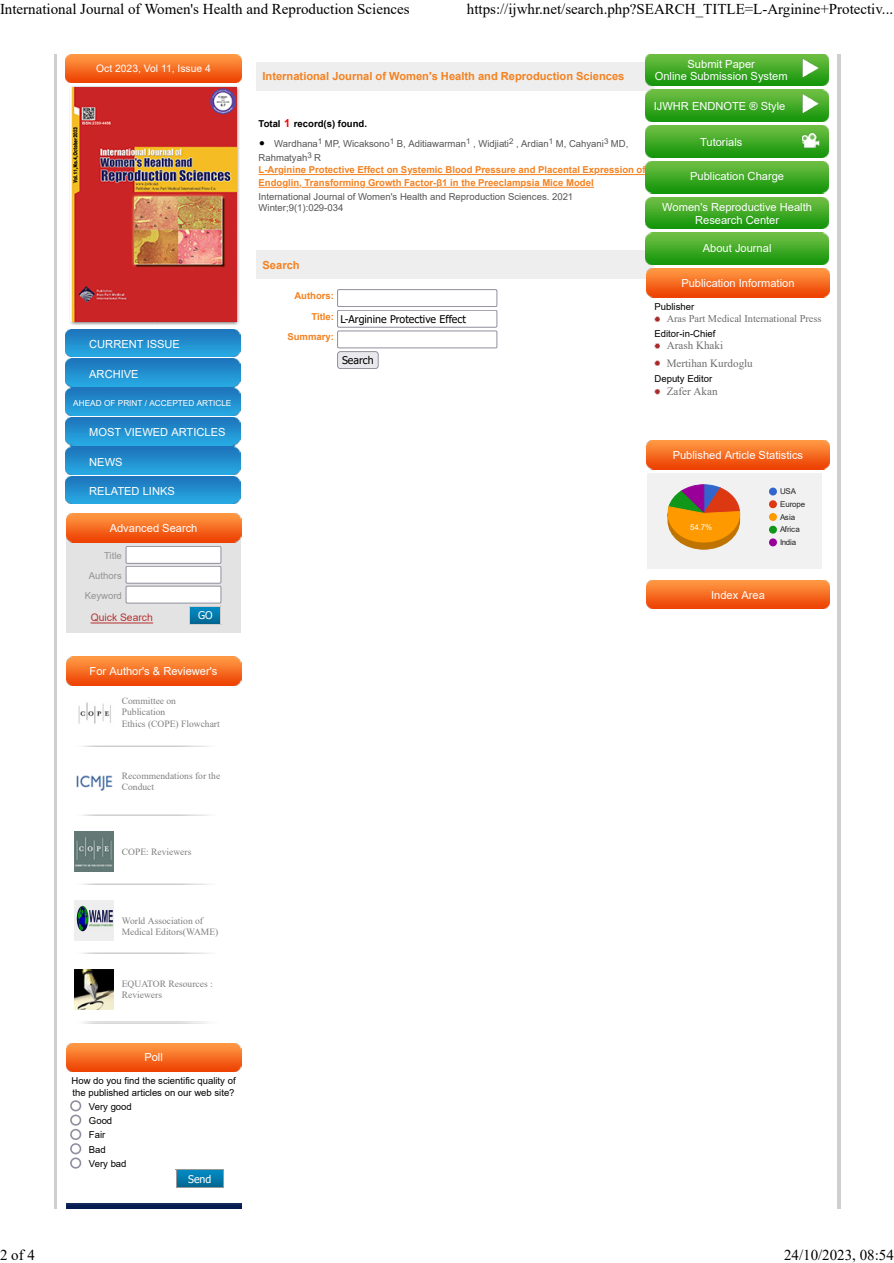
<style>
.page{position:relative;width:894px;height:1263px;background:#fff}
.page>*{position:absolute;margin:0;border:0;box-sizing:border-box;transform-origin:0 0}
.t1{font:15px "Times New Roman";color:#000}
.t2{font:11.1px/12.8px "Arial";color:#fff;text-align:center}
.t3{font:700 11.1px "Arial";color:#f48221}
.t4{font:11.1px/17.2px "Times New Roman";color:#6d6d6d}
.t5{font:10.65px "Tahoma";color:#000}
.t6{font:10.65px "Tahoma";color:#fff}
.t7{font:10.35px "Times New Roman";color:#6d6d6d}
.t8{font:10.35px "Arial";color:#fff}
.t9{font:10.35px "Arial";color:#b53232}
.t10{font:9.6px/13.8px "Arial";color:#555}
.t11{font:700 9.6px/12.8px "Arial";color:#f48221}
.t12{font:9.6px/11.1px "Times New Roman";color:#7e7f80}
.t13{font:9.6px/14.2px "Arial";color:#000}
.t14{font:700 9.6px "Arial";color:#000}
.t15{font:9.6px/20px "Arial";color:#939393;text-align:right}
.t16{font:8.25px "Arial";color:#fff}
.t17{font:7.95px/12.8px "Arial";letter-spacing:-.02em;color:#222}
.t18{font:7.95px "Arial";color:#fff}
.s1{font-size:11.1px;color:#f00}
.s2{color:#000}
</style>
<div class="page">
<img style="left:65px;top:54px;width:177px;height:29px">
<img style="left:69px;top:86px;width:171px;height:239px">
<img style="left:71px;top:87px;width:165px;height:234px">
<img style="left:65px;top:329px;width:175px;height:28px">
<img style="left:65px;top:359px;width:175px;height:27px">
<img style="left:65px;top:388px;width:175px;height:57px">
<img style="left:65px;top:447px;width:175px;height:57px">
<div style="left:66px;top:521px;width:175px;height:112px;background:#e3e3e3"></div>
<img style="left:66px;top:514px;width:175px;height:28px">
<div style="left:126px;top:546px;width:95px;height:17px;background:#fff"></div>
<div style="left:126px;top:546px;width:95px;height:18px;border:1px solid #8f8f9d"></div>
<div style="left:126px;top:566px;width:95px;height:17px;background:#fff"></div>
<div style="left:126px;top:566px;width:95px;height:17px;border:1px solid #8f8f9d"></div>
<div style="left:126px;top:586px;width:95px;height:17px;background:#fff"></div>
<div style="left:126px;top:586px;width:95px;height:17px;border:1px solid #8f8f9d"></div>
<hr style="left:91px;top:623px;width:62px;height:1px;background:#b53232">
<svg style="left:190px;top:607px;width:31px;height:17px"></svg>
<hr style="left:189px;top:606px;width:32px;height:1px;background:#ccc">
<hr style="left:190px;top:624px;width:31px;height:1px;background:#ccc">
<svg style="left:189px;top:607px;width:1px;height:17px"></svg>
<img style="left:66px;top:657px;width:175px;height:28px">
<img style="left:78px;top:702px;width:33px;height:22px">
<img style="left:76px;top:775px;width:37px;height:16px">
<img style="left:74px;top:832px;width:40px;height:39px">
<img style="left:74px;top:901px;width:40px;height:39px">
<img style="left:74px;top:970px;width:40px;height:40px">
<img style="left:66px;top:1043px;width:175px;height:29px">
<div style="left:70px;top:1100px;width:11px;height:11px;border:2px solid #8f8f9d;border-radius:50%"></div>
<div style="left:70px;top:1115px;width:11px;height:11px;border:2px solid #8f8f9d;border-radius:50%"></div>
<div style="left:70px;top:1129px;width:11px;height:11px;border:2px solid #8f8f9d;border-radius:50%"></div>
<div style="left:70px;top:1143px;width:11px;height:11px;border:2px solid #8f8f9d;border-radius:50%"></div>
<div style="left:70px;top:1158px;width:11px;height:11px;border:2px solid #8f8f9d;border-radius:50%"></div>
<svg style="left:177px;top:1170px;width:46px;height:17px"></svg>
<hr style="left:176px;top:1169px;width:47px;height:1px;background:#999">
<svg style="left:223px;top:1169px;width:1px;height:18px"></svg>
<hr style="left:176px;top:1187px;width:48px;height:1px;background:#999">
<svg style="left:176px;top:1170px;width:1px;height:17px"></svg>
<img style="left:66px;top:1204px;width:175px;height:5px">
<div style="left:256px;top:62px;width:398px;height:29px;background:#eee"></div>
<div style="left:256px;top:250px;width:398px;height:29px;background:#eee"></div>
<svg style="left:259px;top:174px;width:19px;height:1px"></svg>
<hr style="left:284px;top:174px;width:123px;height:1px;background:#f48221">
<hr style="left:411px;top:174px;width:184px;height:1px;background:#f48221">
<hr style="left:597px;top:174px;width:49px;height:1px;background:#f48221">
<svg style="left:259px;top:187px;width:23px;height:1px"></svg>
<hr style="left:302px;top:187px;width:58px;height:1px;background:#f48221">
<hr style="left:366px;top:187px;width:71px;height:1px;background:#f48221">
<hr style="left:439px;top:187px;width:82px;height:1px;background:#f48221">
<hr style="left:524px;top:187px;width:70px;height:1px;background:#f48221">
<div style="left:337px;top:289px;width:160px;height:18px;border:1px solid #8f8f9d"></div>
<div style="left:337px;top:310px;width:160px;height:18px;border:1px solid #8f8f9d"></div>
<div style="left:337px;top:331px;width:160px;height:17px;border:1px solid #8f8f9d"></div>
<div style="left:338px;top:352px;width:40px;height:17px;background:#e9e9ed;border-radius:3px"></div>
<div style="left:337px;top:351px;width:41px;height:18px;border:1px solid #8f8f9d;border-radius:3px"></div>
<img style="left:646px;top:54px;width:183px;height:32px">
<img style="left:646px;top:90px;width:183px;height:32px">
<img style="left:646px;top:126px;width:183px;height:31px">
<img style="left:646px;top:161px;width:183px;height:32px">
<img style="left:646px;top:197px;width:183px;height:32px">
<img style="left:646px;top:233px;width:183px;height:32px">
<img style="left:800px;top:58px;width:21px;height:21px">
<img style="left:800px;top:94px;width:21px;height:20px">
<img style="left:800px;top:130px;width:21px;height:20px">
<img style="left:647px;top:269px;width:182px;height:28px">
<svg style="left:655px;top:316px;width:5px;height:6px"></svg>
<svg style="left:655px;top:343px;width:5px;height:6px"></svg>
<svg style="left:655px;top:360px;width:5px;height:6px"></svg>
<svg style="left:655px;top:389px;width:5px;height:6px"></svg>
<img style="left:647px;top:440px;width:182px;height:29px">
<img style="left:647px;top:580px;width:182px;height:29px">
<div style="left:647px;top:473px;width:174px;height:95px;background:#f1f1f1"></div>
<div style="left:769px;top:488px;width:8px;height:8px;background:#36c;border-radius:50%"></div>
<div style="left:769px;top:500px;width:8px;height:8px;background:#dc3912;border-radius:50%"></div>
<div style="left:769px;top:513px;width:8px;height:8px;background:#f90;border-radius:50%"></div>
<div style="left:769px;top:526px;width:8px;height:8px;background:#109618;border-radius:50%"></div>
<div style="left:769px;top:538px;width:8px;height:8px;background:#909;border-radius:50%"></div>
<svg style="left:667px;top:484px;width:73px;height:66px"></svg>
<h1 class="t1" style="left:0;top:0;width:411px">International Journal of Women's Health and Reproduction Sciences</h1>
<h1 class="t1" style="left:467px;top:0;width:428px">https://ijwhr.net/search.php?SEARCH_TITLE=L-Arginine+Protectiv...</h1>
<p class="t8" style="left:96px;top:63px;width:116px">Oct 2023, Vol 11, Issue 4</p>
<p class="t2" style="left:89px;top:338px;width:92px">CURRENT ISSUE</p>
<p class="t2" style="left:89px;top:367px;width:51px">ARCHIVE</p>
<p class="t16" style="left:73px;top:398px;width:160px">AHEAD OF PRINT / ACCEPTED ARTICLE</p>
<p class="t2" style="left:89px;top:426px;width:138px">MOST VIEWED ARTICLES</p>
<p class="t2" style="left:89px;top:456px;width:35px">NEWS</p>
<p class="t2" style="left:89px;top:485px;width:87px">RELATED LINKS</p>
<p class="t2" style="left:110px;top:522px;width:89px">Advanced Search</p>
<p class="t15" style="left:85px;top:546px;width:39px">Title<br>Authors<br>Keyword</p>
<p class="t9" style="left:91px;top:612px;width:64px">Quick Search</p>
<p class="t6" style="left:198px;top:609px;width:16px">GO</p>
<p class="t2" style="left:90px;top:665px;width:129px">For Author's &amp; Reviewer's</p>
<p class="t12" style="left:122px;top:696px;width:99px">Committee on<br>Publication<br>Ethics (COPE) Flowchart</p>
<p class="t12" style="left:122px;top:770px;width:100px">Recommendations for the<br>Conduct</p>
<p class="t12" style="left:122px;top:846px;width:71px">COPE: Reviewers</p>
<p class="t3" style="left:263px;top:70px;width:363px">International Journal of Women's Health and Reproduction Sciences</p>
<p class="t14" style="left:259px;top:118px;width:110px">Total <span class="s1">1</span> record(s) found.</p>
<p class="t10" style="left:259px;top:137px;width:371px"><span class="s2">•</span> Wardhana<sup>1</sup> MP, Wicaksono<sup>1</sup> B, Aditiawarman<sup>1</sup> , Widjiati<sup>2</sup> , Ardian<sup>1</sup> M, Cahyani<sup>3</sup> MD,<br>Rahmatyah<sup>3</sup> R</p>
<p class="t11" style="left:259px;top:163px;width:389px">L-Arginine Protective Effect on Systemic Blood Pressure and Placental Expression of<br>Endoglin, Transforming Growth Factor-β1 in the Preeclampsia Mice Model</p>
<p class="t10" style="left:259px;top:191px;width:316px;line-height:11.1px">International Journal of Women's Health and Reproduction Sciences. 2021<br>Winter;9(1):029-034</p>
<p class="t3" style="left:263px;top:259px;width:39px">Search</p>
<p class="t11" style="left:294px;top:289px;width:41px">Authors:</p>
<p class="t5" style="left:312px;top:312px;width:156px"><sup>Title:</sup> L-Arginine Protective Effect</p>
<p class="t11" style="left:287px;top:331px;width:48px">Summary:</p>
<p class="t5" style="left:342px;top:354px;width:33px">Search</p>
<p class="t2" style="left:655px;top:57px;width:134px">Submit Paper<br>Online Submission System</p>
<p class="t2" style="left:654px;top:99px;width:133px">IJWHR ENDNOTE ® Style</p>
<p class="t2" style="left:700px;top:136px;width:44px">Tutorials</p>
<p class="t2" style="left:690px;top:170px;width:95px">Publication Charge</p>
<p class="t2" style="left:662px;top:201px;width:151px">Women's Reproductive Health<br>Research Center</p>
<p class="t2" style="left:703px;top:242px;width:70px">About Journal</p>
<p class="t2" style="left:681px;top:277px;width:115px">Publication Information</p>
<p class="t7" style="left:667px;top:312px;width:156px">Aras Part Medical International Press</p>
<p class="t4" style="left:667px;top:337px;width:88px">Arash Khaki<br>Mertihan Kurdoglu</p>
<p class="t4" style="left:667px;top:383px;width:52px">Zafer Akan</p>
<p class="t13" style="left:655px;top:300px;width:41px">Publisher</p>
<p class="t13" style="left:655px;top:326px;width:62px">Editor-in-Chief</p>
<p class="t13" style="left:655px;top:372px;width:59px">Deputy Editor</p>
<p class="t2" style="left:673px;top:448px;width:132px">Published Article Statistics</p>
<p class="t18" style="left:690px;top:523px;width:23px">54.7%</p>
<p class="t17" style="left:780px;top:485px;width:27px">USA<br>Europe<br>Asia<br>Africa<br>India</p>
<p class="t2" style="left:711px;top:588px;width:55px">Index Area</p>
<p class="t12" style="left:122px;top:915px;width:98px">World Association of<br>Medical Editors(WAME)</p>
<p class="t12" style="left:122px;top:978px;width:92px">EQUATOR Resources :<br>Reviewers</p>
<p class="t2" style="left:144px;top:1051px;width:20px">Poll</p>
<p class="t13" style="left:71px;top:1075px;width:166px;line-height:11.1px">How do you find the scientific quality of the published articles on our web site?</p>
<p class="t13" style="left:89px;top:1099px;width:44px">Very good<br>Good<br>Fair<br>Bad<br>Very bad</p>
<p class="t6" style="left:188px;top:1172px;width:25px">Send</p>
<h1 class="t1" style="left:0;top:1247px;width:36px">2 of 4</h1>
<h1 class="t1" style="left:784px;top:1247px;width:111px">24/10/2023, 08:54</h1>
</div>
